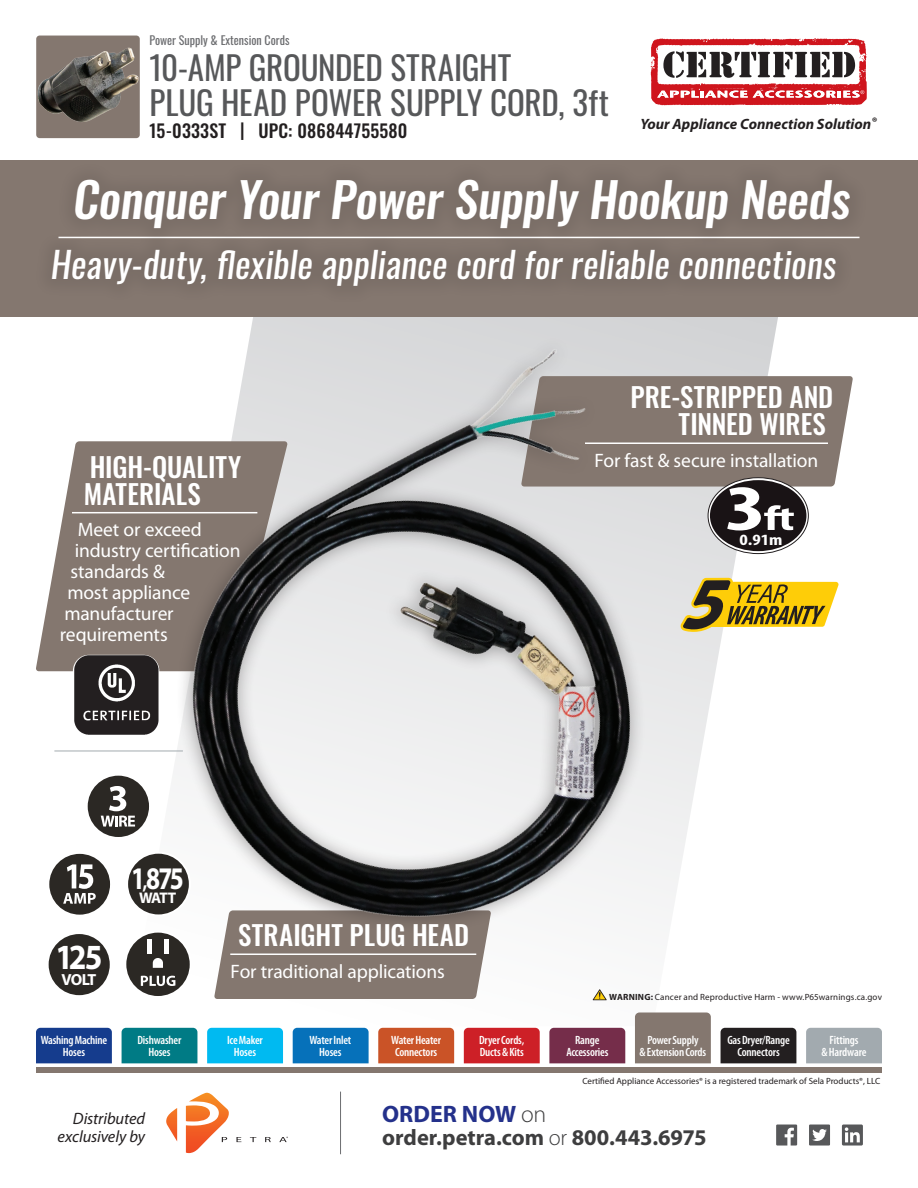
<style>
.page{position:relative;width:918px;height:1188px;background:#fff}
.page>*{position:absolute;margin:0;border:0;box-sizing:border-box;transform-origin:0 0}
.t1{font:500 48px "Oswald";color:#fff}
.t2{font:36px "Oswald";color:#fff}
.t3{font:700 35.55px "Myriad Pro";color:#fff;scale:.9 1}
.t4{font:700 condensed 35.4px "Myriad Pro";color:#fff;scale:1.5 1}
.t5{font:700 34.05px "Myriad Pro";color:#fff;scale:.9 1}
.t6{font:33px/34.5px "Oswald";letter-spacing:-.005em;color:#57585a}
.t7{font:700 31.65px "Myriad Pro";color:#fff;scale:.8 1}
.t8{font:500 27px/27px "Oswald";letter-spacing:.005em;color:#fff}
.t9{font:700 23.85px "Myriad Pro";color:#24318b}
.t10{font:700 22.5px "Myriad Pro";letter-spacing:-.005em;color:#3e3e3f}
.t11{font:19.5px "Myriad Pro";letter-spacing:-.01em;color:#fff}
.t12{font:500 18px "Oswald";letter-spacing:.01em;color:#231f20}
.t13{font:italic 16.5px/18px "Myriad Pro";letter-spacing:-.01em;color:#231f20;text-align:right}
.t14{font:700 16.05px "Myriad Pro";color:#fff}
.t15{font:700 condensed 15.75px "Myriad Pro";color:#fff;scale:1.25 1}
.t16{font:700 15.45px "Myriad Pro";letter-spacing:-.07em;color:#fff}
.t17{font:italic 700 15px "Myriad Pro";color:#231f20}
.t18{font:600 condensed 12px/12px "Myriad Pro";letter-spacing:-.015em;color:#fff;text-align:center}
.t19{font:12px "Oswald";color:#6c6d70}
.t20{font:9px "Myriad Pro";color:#231f20}
.t21{font:9px "Myriad Pro";letter-spacing:.02em;color:#231f20}
.s1{font-size:21.9px}
.s2{font-size:65.1px}
.s3{font-weight:700}
.s4{font-weight:300;color:#3e3e3f}
.s5{font-weight:300}
</style>
<div class="page">
<div style="left:0;top:160px;width:918px;height:157px;background:#84776f"></div>
<div style="left:36px;top:1067px;width:846px;height:6px;background:#84776f"></div>
<svg style="left:651px;top:38px;width:216px;height:67px"></svg>
<div style="left:36px;top:1028px;width:76px;height:35px;background:#153c8d"></div>
<div style="left:207px;top:1028px;width:76px;height:35px;background:#00baf1"></div>
<div style="left:464px;top:1028px;width:76px;height:35px;background:#cd2027"></div>
<div style="left:635px;top:1013px;width:76px;height:50px;background:#84776f"></div>
<div style="left:293px;top:1028px;width:76px;height:35px;background:#0671ba"></div>
<div style="left:378px;top:1028px;width:76px;height:35px;background:#ca5327"></div>
<div style="left:806px;top:1028px;width:76px;height:35px;background:#a2aaaf"></div>
<div style="left:721px;top:1028px;width:75px;height:35px;background:#231f20"></div>
<div style="left:122px;top:1028px;width:75px;height:35px;background:#007b85"></div>
<div style="left:549px;top:1028px;width:76px;height:35px;background:#752d4a"></div>
<svg style="left:166px;top:1093px;width:63px;height:60px"></svg>
<svg style="left:237px;top:1137px;width:4px;height:5px"></svg>
<svg style="left:250px;top:1137px;width:6px;height:5px"></svg>
<svg style="left:265px;top:1137px;width:6px;height:5px"></svg>
<svg style="left:279px;top:1137px;width:9px;height:5px"></svg>
<hr style="left:340px;top:1092px;width:1px;height:62px;background:#6c6d70">
<svg style="left:776px;top:1125px;width:21px;height:21px"></svg>
<svg style="left:809px;top:1125px;width:21px;height:21px"></svg>
<svg style="left:842px;top:1125px;width:21px;height:21px"></svg>
<svg style="left:36px;top:441px;width:75px;height:230px;fill:#84776f"></svg>
<img style="left:36px;top:36px;width:104px;height:102px">
<hr style="left:72px;top:512px;width:185px;height:1px;background:#fff">
<svg style="left:790px;top:376px;width:63px;height:170px"></svg>
<img style="left:111px;top:317px;width:679px;height:684px">
<div style="left:48px;top:933px;width:63px;height:63px;background:#2b2824;border-radius:50%"></div>
<div style="left:47px;top:932px;width:65px;height:65px;border:2px solid #fff;border-radius:50%"></div>
<div style="left:125px;top:932px;width:66px;height:65px;background:#2b2824;border-radius:50%"></div>
<div style="left:124px;top:930px;width:68px;height:68px;border:2px solid #fff;border-radius:50%"></div>
<div style="left:164px;top:939px;width:5px;height:14px;background:#fff"></div>
<div style="left:147px;top:939px;width:5px;height:14px;background:#fff"></div>
<svg style="left:153px;top:958px;width:10px;height:10px"></svg>
<svg style="left:141px;top:976px;width:34px;height:10px"></svg>
<hr style="left:54px;top:751px;width:129px;height:1px;background:#a2aaaf">
<svg style="left:87px;top:775px;width:64px;height:64px"></svg>
<svg style="left:126px;top:853px;width:65px;height:64px"></svg>
<svg style="left:49px;top:853px;width:63px;height:64px"></svg>
<div style="left:34px;top:161px;width:835px;height:144px;background:#7d716a"></div>
<hr style="left:585px;top:442px;width:243px;height:2px;background:#fff">
<hr style="left:230px;top:954px;width:246px;height:1px;background:#fff">
<svg style="left:680px;top:578px;width:159px;height:54px;background:#c1a94a"></svg>
<div style="left:73px;top:655px;width:86px;height:80px;border:3px solid #fff;border-radius:15px"></div>
<img style="left:74px;top:656px;width:84px;height:78px">
<p class="t19" style="left:149px;top:30px;width:142px">Power Supply &amp; Extension Cords</p>
<h3 class="t6" style="left:149px;top:47px;width:461px">10-AMP GROUNDED STRAIGHT<br>PLUG HEAD POWER SUPPLY CORD, 3ft</h3>
<h3 class="t12" style="left:149px;top:121px;width:260px">15-0333ST | UPC: 086844755580</h3>
<p class="t17" style="left:640px;top:115px;width:238px">Your Appliance Connection Solution<sup>®</sup></p>
<h1 class="t1" style="left:72px;top:175px;width:788px">ConquerYourPowerSupply Hookup Needs</h1>
<h2 class="t2" style="left:50px;top:233px;width:794px">Heavy-duty,flexible appliance cord forreliable connections</h2>
<h3 class="t8" style="left:84px;top:455px;width:159px">HIGH-QUALITY<br>MATERIALS</h3>
<h3 class="t11" style="left:78px;top:519px;width:126px">Meet or exceed</h3>
<h3 class="t11" style="left:75px;top:540px;width:167px">industry certification</h3>
<h3 class="t11" style="left:70px;top:561px;width:96px">standards &amp;</h3>
<h3 class="t11" style="left:67px;top:582px;width:124px">most appliance</h3>
<h3 class="t11" style="left:64px;top:603px;width:111px">manufacturer</h3>
<h3 class="t11" style="left:60px;top:624px;width:109px">requirements</h3>
<h3 class="t3" style="left:55px;top:937px;width:54px">125</h3>
<h3 class="t14" style="left:61px;top:970px;width:37px">VOLT</h3>
<h3 class="t5" style="left:134px;top:858px;width:52px">125</h3>
<p class="t16" style="left:139px;top:890px;width:35px">VOLT</p>
<h3 class="t7" style="left:131px;top:860px;width:68px">1<span class="s1">,</span>875</h3>
<p class="t16" style="left:139px;top:890px;width:39px">WATT</p>
<h3 class="t8" style="left:238px;top:923px;width:233px">STRAIGHT PLUG HEAD</h3>
<h3 class="t11" style="left:231px;top:961px;width:216px">For traditional applications</h3>
<h3 class="t8" style="left:631px;top:385px;width:204px;text-align:right">PRE-STRIPPED AND<br>TINNED WIRES</h3>
<h3 class="t11" style="left:594px;top:449px;width:225px">For fast &amp; secure installation</h3>
<h3 class="t4" style="left:725px;top:496px;width:48px"><span class="s2">3</span>ft</h3>
<h3 class="t15" style="left:740px;top:529px;width:36px">0.91m</h3>
<p class="t21" style="left:609px;top:992px;width:274px"><span class="s3">WARNING:</span> Cancer and Reproductive Harm - www.P65warnings.ca.gov</p>
<p class="t18" style="left:41px;top:1034px;width:68px">Washing Machine<br>Hoses</p>
<p class="t18" style="left:227px;top:1034px;width:37px">Ice Maker<br>Hoses</p>
<p class="t18" style="left:391px;top:1034px;width:51px">Water Heater<br>Connectors</p>
<p class="t18" style="left:566px;top:1034px;width:44px">Range<br>Accessories</p>
<p class="t18" style="left:727px;top:1034px;width:64px">Gas Dryer/Range<br>Connectors</p>
<p class="t18" style="left:138px;top:1034px;width:45px">Dishwasher<br>Hoses</p>
<p class="t18" style="left:309px;top:1034px;width:43px">Water Inlet<br>Hoses</p>
<p class="t18" style="left:479px;top:1034px;width:47px;text-align:left">Dryer Cords,<br>Ducts &amp; Kits</p>
<p class="t18" style="left:640px;top:1034px;width:68px">Power Supply<br>&amp; Extension Cords</p>
<p class="t18" style="left:822px;top:1034px;width:46px">Fittings<br>&amp; Hardware</p>
<h3 class="t13" style="left:58px;top:1110px;width:89px">Distributed exclusively by</h3>
<p class="t20" style="left:582px;top:1076px;width:299px">Certified Appliance Accessories® is a registered trademark of Sela Products®, LLC</p>
<h3 class="t9" style="left:382px;top:1100px;width:166px">ORDER NOW <span class="s4">on</span></h3>
<h3 class="t10" style="left:382px;top:1125px;width:326px">order.petra.com <span class="s5">or</span> 800.443.6975</h3>
</div>
